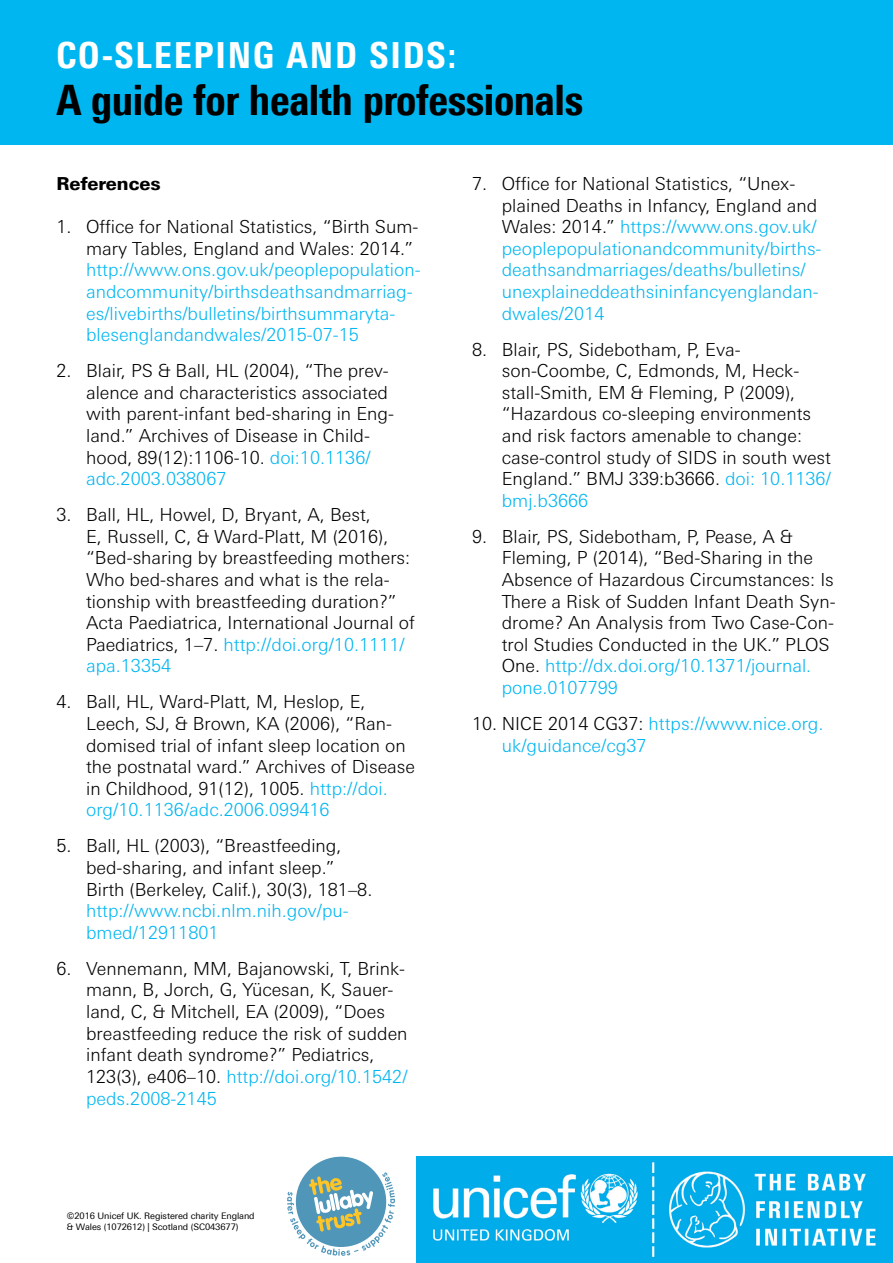
<style>
.page{position:relative;width:893px;height:1263px;background:#fff}
.page>*{position:absolute;margin:0;border:0;box-sizing:border-box;transform-origin:0 0}
.t1{font:800 condensed 42px "Univers Next Pro";letter-spacing:-.01em;color:#000}
.t2{font:800 condensed 36px "Univers Next Pro";letter-spacing:.05em;color:#fff}
.t3{font:300 18px/21.6px "Univers Next Pro";color:#000}
.t4{font:300 18px/21.6px "Univers Next Pro";color:#00b6f1}
.t5{font:800 18px "Univers Next Pro";color:#000}
.t6{font:9px/10.8px "Univers Next Pro";letter-spacing:-.01em;color:#000}
.s1{color:#00b6f1}
.s2{color:#000}
</style>
<div class="page">
<div style="left:296px;top:1157px;width:90px;height:90px;background:#5096b9;border-radius:50%"></div>
<svg style="left:287px;top:1172px;width:108px;height:84px"></svg>
<img style="left:417px;top:1156px;width:476px;height:107px">
<div style="left:0;top:0;width:893px;height:145px;background:#00b6f1"></div>
<h2 class="t2" style="left:56px;top:34px;width:401px">CO-SLEEPING AND SIDS:</h2>
<h1 class="t1" style="left:56px;top:75px;width:528px">A guide for health professionals</h1>
<p class="t5" style="left:56px;top:173px;width:106px">References</p>
<p class="t3" style="left:56px;top:216px;width:364px;text-align:right">1. Office for National Statistics, “Birth Sum&shy;mary Tables, England and Wales: 2014.”</p>
<p class="t4" style="left:86px;top:259px;width:336px">http://www.ons.gov.uk/peoplepopulation&shy;andcommunity/birthsdeathsandmarriag&shy;es/livebirths/bulletins/birthsummaryta&shy;blesenglandandwales/2015-07-15</p>
<p class="t3" style="left:86px;top:360px;width:309px;text-indent:-30px">2. Blair, PS &amp; Ball, HL (2004), “The prev&shy;alence and characteristics associated with parent-infant bed-sharing in Eng&shy;land.” Archives of Disease in Child&shy;hood, 89(12):1106-10. <span class="s1">doi:10.1136/ adc.2003.038067</span></p>
<p class="t3" style="left:86px;top:504px;width:330px;text-indent:-30px">3. Ball, HL, Howel, D, Bryant, A, Best,<br>E, Russell, C, &amp; Ward-Platt, M (2016), “Bed-sharing by breastfeeding mothers:<br>Who bed-shares and what is the rela&shy;tionship with breastfeeding duration?” Acta Paediatrica, International Journal of Paediatrics, 1–7. <span class="s1">http://doi.org/10.1111/ apa.13354</span></p>
<p class="t3" style="left:86px;top:691px;width:331px;text-indent:-30px">4. Ball, HL, Ward-Platt, M, Heslop, E, Leech, SJ, &amp; Brown, KA (2006), “Ran&shy;domised trial of infant sleep location on the postnatal ward.” Archives of Disease in Childhood, 91(12), 1005. <span class="s1">http://doi. org/10.1136/adc.2006.099416</span></p>
<p class="t3" style="left:86px;top:835px;width:288px;text-indent:-30px">5. Ball, HL (2003), “Breastfeeding, bed-sharing, and infant sleep.”<br>Birth (Berkeley, Calif.), 30(3), 181–8.</p>
<p class="t4" style="left:86px;top:900px;width:264px">http://www.ncbi.nlm.nih.gov/pu&shy;bmed/12911801</p>
<p class="t3" style="left:86px;top:957px;width:323px;text-indent:-30px">6. Vennemann, MM, Bajanowski, T, Brink&shy;mann, B, Jorch, G, Yücesan, K, Sauer&shy;land, C, &amp; Mitchell, EA (2009), “Does breastfeeding reduce the risk of sudden infant death syndrome?” Pediatrics, 123(3), e406–10. <span class="s1">http://doi.org/10.1542/ peds.2008-2145</span></p>
<p class="t6" style="left:67px;top:1211px;width:189px">©2016 Unicef UK. Registered charity England &amp; Wales (1072612) | Scotland (SC043677)</p>
<p class="t4" style="left:502px;top:173px;width:321px;text-indent:-30px"><span class="s2">7. Office for National Statistics, “Unex&shy;plained Deaths in Infancy, England and Wales: 2014.”</span> https://www.ons.gov.uk/ peoplepopulationandcommunity/births&shy;deathsandmarriages/deaths/bulletins/ unexplaineddeathsininfancyenglandan&shy;dwales/2014</p>
<p class="t3" style="left:502px;top:338px;width:331px;text-indent:-30px">8. Blair, PS, Sidebotham, P, Eva&shy;son-Coombe, C, Edmonds, M, Heck&shy;stall-Smith, EM &amp; Fleming, P (2009), “Hazardous co-sleeping environments and risk factors amenable to change: case-control study of SIDS in south west England.” BMJ 339:b3666. <span class="s1">doi: 10.1136/ bmj.b3666</span></p>
<p class="t3" style="left:502px;top:525px;width:335px;text-indent:-30px">9. Blair, PS, Sidebotham, P, Pease, A &amp; Fleming, P (2014), “Bed-Sharing in the Absence of Hazardous Circumstances: Is There a Risk of Sudden Infant Death Syn&shy;drome? An Analysis from Two Case-Con&shy;trol Studies Conducted in the UK.” PLOS One. <span class="s1">http://dx.doi.org/10.1371/journal. pone.0107799</span></p>
<p class="t4" style="left:502px;top:713px;width:323px;text-indent:-30px"><span class="s2">10. NICE 2014 CG37:</span> https://www.nice.org. uk/guidance/cg37</p>
</div>
